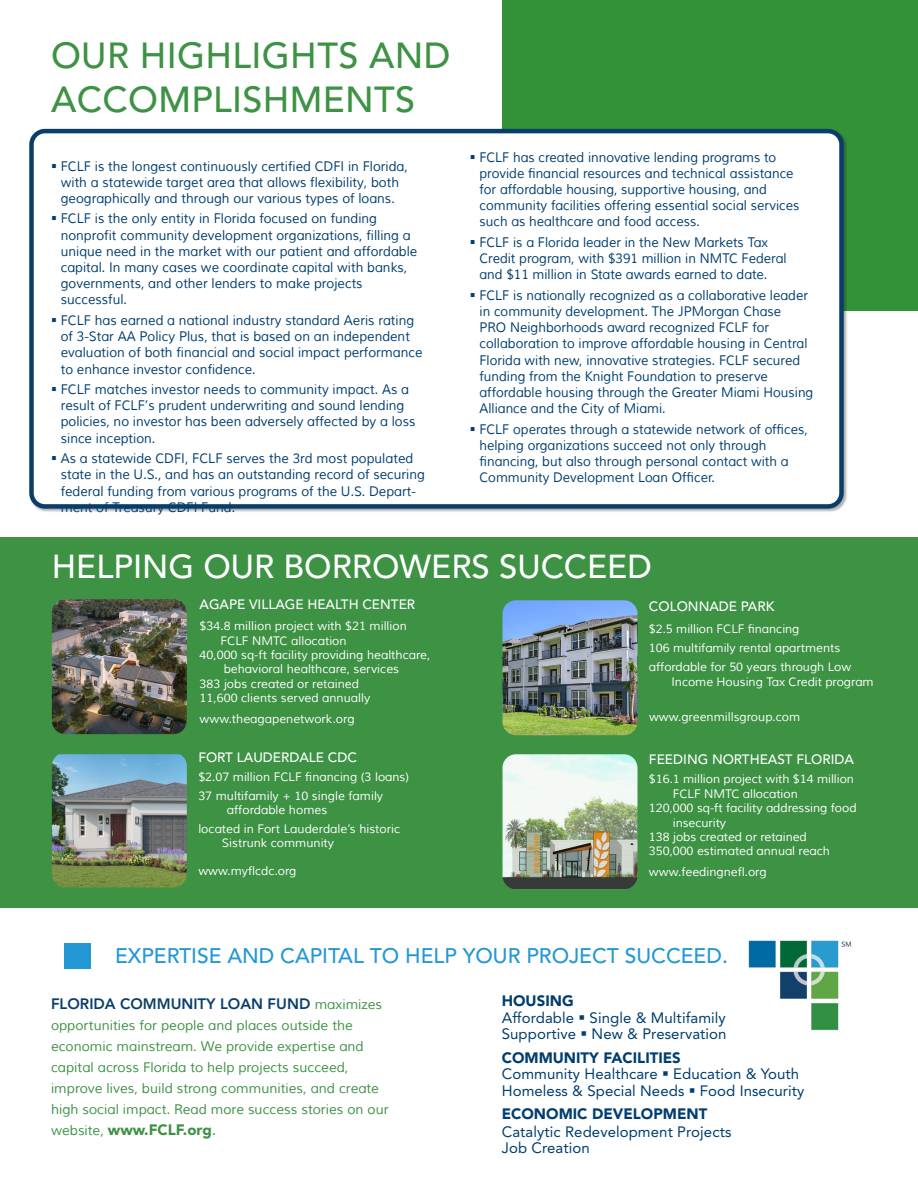
<style>
.page{position:relative;width:918px;height:1188px;background:#fff}
.page>*{position:absolute;margin:0;border:0;box-sizing:border-box;transform-origin:0 0}
.t1{font:500 36px/43.2px "Avenir LT Std";letter-spacing:.01em;color:#3d9244}
.t2{font:500 33px "Avenir LT Std";color:#fff}
.t3{font:500 21px "Avenir LT Std";color:#2398d5}
.t4{font:15px/16.5px "Avenir LT Std";letter-spacing:.005em;color:#003e6f}
.t5{font:900 15px "Avenir LT Std";color:#003e6f}
.t6{font:800 15px "Avenir LT Std";color:#0a3e6a}
.t7{font:900 15px "Avenir LT Std";color:#3d9244}
.t8{font:13.5px/16.2px "Muli";color:#003e6f;scale:.96 1}
.t9{font:13.5px/16.2px "Muli";color:#003e6f;scale:.95 1}
.t10{font:13.5px/21px "Muli";color:#3d9244}
.t11{font:500 13.5px "Avenir LT Std";color:#fff}
.t12{font:12px/14.4px "Muli";color:#fff}
.s1{font-family:"Muli";font-weight:400;font-size:13.5px;color:#3d9244}
.s2{font-family:"Muli";font-weight:400;font-size:13.5px}
.s3{font-family:"Muli";font-weight:400}
</style>
<div class="page">
<div style="left:502px;top:0;width:416px;height:310px;background:#339238"></div>
<div style="left:32px;top:131px;width:810px;height:375px;background:#fff;border-radius:14px"></div>
<div style="left:29px;top:129px;width:815px;height:380px;border:4px solid #0a3e6a;border-radius:14px"></div>
<div style="left:0;top:537px;width:918px;height:371px;background:#3d9244"></div>
<img style="left:748px;top:940px;width:104px;height:91px">
<div style="left:64px;top:943px;width:27px;height:26px;background:#2398d5"></div>
<img style="left:502px;top:754px;width:136px;height:135px">
<img style="left:52px;top:599px;width:135px;height:135px">
<img style="left:502px;top:600px;width:136px;height:135px">
<img style="left:52px;top:754px;width:135px;height:134px">
<p class="t1" style="left:51px;top:35px;width:401px">OUR HIGHLIGHTS AND<br>ACCOMPLISHMENTS</p>
<p class="t9" style="left:480px;top:149px;width:338px;text-indent:-10px">▪ FCLF has created innovative lending programs to provide financial resources and technical assistance for affordable housing, supportive housing, and community facilities offering essential social services such as healthcare and food access.</p>
<p class="t9" style="left:480px;top:234px;width:325px;text-indent:-10px">▪ FCLF is a Florida leader in the New Markets Tax<br>Credit program, with $391 million in NMTC Federal and $11 million in State awards earned to date.</p>
<p class="t9" style="left:480px;top:287px;width:353px;text-indent:-10px">▪ FCLF is nationally recognized as a collaborative leader in community development. The JPMorgan Chase<br>PRO Neighborhoods award recognized FCLF for collaboration to improve affordable housing in Central Florida with new, innovative strategies. FCLF secured funding from the Knight Foundation to preserve affordable housing through the Greater Miami Housing Alliance and the City of Miami.</p>
<p class="t9" style="left:480px;top:421px;width:347px;text-indent:-10px">▪ FCLF operates through a statewide network of offices, helping organizations succeed not only through financing, but also through personal contact with a Community Development Loan Officer.</p>
<p class="t8" style="left:51px;top:158px;width:373px;text-align:center">▪ FCLF is the longest continuously certified CDFI in Florida, with a statewide target area that allows flexibility, both geographically and through our various types of loans.</p>
<p class="t8" style="left:61px;top:211px;width:373px;text-indent:-10px">▪ FCLF is the only entity in Florida focused on funding nonprofit community development organizations, filling a unique need in the market with our patient and affordable capital. In many cases we coordinate capital with banks, governments, and other lenders to make projects successful.</p>
<p class="t8" style="left:61px;top:312px;width:378px;text-indent:-10px">▪ FCLF has earned a national industry standard Aeris rating of 3-Star AA Policy Plus, that is based on an independent evaluation of both financial and social impact performance to enhance investor confidence.</p>
<p class="t8" style="left:61px;top:382px;width:371px;text-indent:-10px">▪ FCLF matches investor needs to community impact. As a result of FCLF’s prudent underwriting and sound lending policies, no investor has been adversely affected by a loss since inception.</p>
<p class="t8" style="left:61px;top:451px;width:381px;text-indent:-10px">▪ As a statewide CDFI, FCLF serves the 3rd most populated state in the U.S., and has an outstanding record of securing federal funding from various programs of the U.S. Depart&shy;ment of Treasury CDFI Fund.</p>
<p class="t2" style="left:52px;top:548px;width:602px">HELPING OUR BORROWERS SUCCEED</p>
<p class="t11" style="left:200px;top:597px;width:217px">AGAPE VILLAGE HEALTH CENTER</p>
<p class="t12" style="left:221px;top:619px;width:188px;text-indent:-21px">$34.8 million project with $21 million<br>FCLF NMTC allocation</p>
<p class="t12" style="left:200px;top:648px;width:232px;text-align:center">40,000 sq-ft facility providing healthcare, behavioral healthcare, services</p>
<p class="t12" style="left:200px;top:677px;width:161px">383 jobs created or retained</p>
<p class="t12" style="left:200px;top:691px;width:172px">11,600 clients served annually</p>
<p class="t12" style="left:200px;top:712px;width:157px">www.theagapenetwork.org</p>
<p class="t11" style="left:198px;top:750px;width:160px">FORT LAUDERDALE CDC</p>
<p class="t12" style="left:198px;top:770px;width:212px">$2.07 million FCLF financing (3 loans)</p>
<p class="t12" style="left:227px;top:789px;width:158px;text-indent:-29px">37 multifamily + 10 single family affordable homes</p>
<p class="t12" style="left:222px;top:822px;width:180px;text-indent:-24px">located in Fort Lauderdale’s historic<br>Sistrunk community</p>
<p class="t12" style="left:198px;top:864px;width:100px">www.myflcdc.org</p>
<p class="t11" style="left:649px;top:599px;width:127px">COLONNADE PARK</p>
<p class="t12" style="left:649px;top:622px;width:152px">$2.5 million FCLF financing</p>
<p class="t12" style="left:649px;top:641px;width:193px">106 multifamily rental apartments</p>
<p class="t12" style="left:672px;top:660px;width:204px;line-height:15px;text-indent:-23px">affordable for 50 years through Low<br>Income Housing Tax Credit program</p>
<p class="t12" style="left:649px;top:710px;width:153px">www.greenmillsgroup.com</p>
<p class="t11" style="left:649px;top:752px;width:206px">FEEDING NORTHEAST FLORIDA</p>
<p class="t12" style="left:673px;top:772px;width:183px;text-indent:-24px">$16.1 million project with $14 million<br>FCLF NMTC allocation</p>
<p class="t12" style="left:673px;top:801px;width:185px;text-indent:-24px">120,000 sq-ft facility addressing food insecurity</p>
<p class="t12" style="left:649px;top:830px;width:159px">138 jobs created or retained</p>
<p class="t12" style="left:649px;top:844px;width:182px">350,000 estimated annual reach</p>
<p class="t12" style="left:649px;top:865px;width:119px">www.feedingnefl.org</p>
<p class="t3" style="left:115px;top:944px;width:614px">EXPERTISE AND CAPITAL TO HELP YOUR PROJECT SUCCEED.</p>
<p class="t6" style="left:51px;top:995px;width:333px">FLORIDA COMMUNITY LOAN FUND <span class="s1">maximizes</span></p>
<p class="t10" style="left:51px;top:1015px;width:339px">opportunities for people and places outside the economic mainstream. We provide expertise and capital across Florida to help projects succeed, improve lives, build strong communities, and create high social impact. Read more success stories on our</p>
<p class="t7" style="left:51px;top:1121px;width:167px"><span class="s2">website,</span> www.FCLF.org<span class="s3">.</span></p>
<p class="t5" style="left:502px;top:992px;width:73px">HOUSING</p>
<p class="t4" style="left:502px;top:1009px;width:226px">Affordable ▪ Single &amp; Multifamily<br>Supportive ▪ New &amp; Preservation</p>
<p class="t5" style="left:502px;top:1048px;width:181px">COMMUNITY FACILITIES</p>
<p class="t4" style="left:502px;top:1066px;width:304px">Community Healthcare ▪ Education &amp; Youth<br>Homeless &amp; Special Needs ▪ Food Insecurity</p>
<p class="t5" style="left:502px;top:1104px;width:207px">ECONOMIC DEVELOPMENT</p>
<p class="t4" style="left:502px;top:1123px;width:231px">Catalytic Redevelopment Projects<br>Job Creation</p>
</div>
